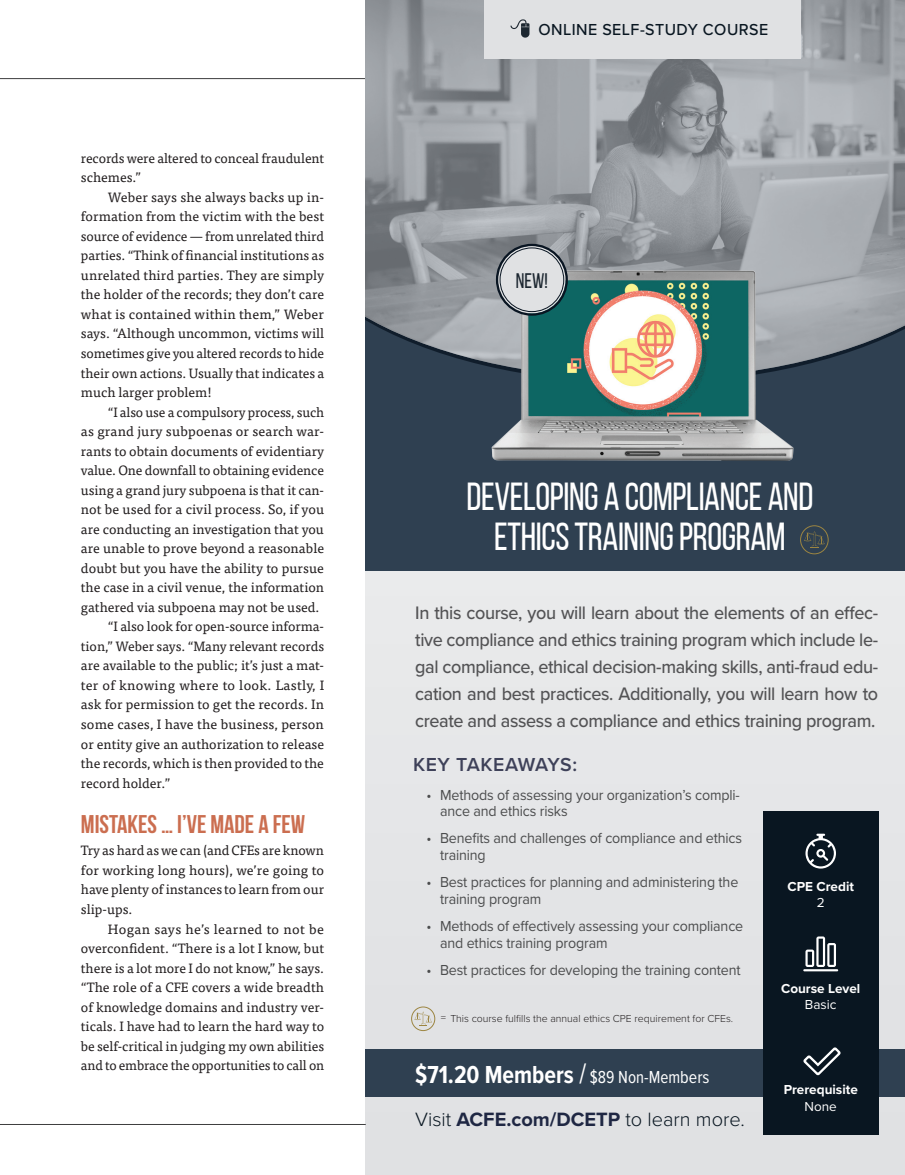
<style>
.page{position:relative;width:905px;height:1175px;background:#fff}
.page>*{position:absolute;margin:0;border:0;box-sizing:border-box;transform-origin:0 0}
.t1{font:39px/40.5px "Bebas Neue";letter-spacing:-.01em;color:#fff;text-align:center}
.t2{font:700 25.5px "Bebas Neue";color:#cb6e50}
.t3{font:21px "Bebas Neue";color:#1c2630}
.t4{font:300 19.95px "Proxima Nova";color:#091621}
.t5{font:600 19.5px "Proxima Nova";letter-spacing:.02em;color:#3e4159}
.t6{font:500 18.75px/27px "Proxima Nova";letter-spacing:-.02em;color:#535355;text-align:justify;scale:.96 1}
.t7{font:18px "Proxima Nova Cond";color:#fff;scale:.95 1}
.t8{font:500 16.5px "Proxima Nova";letter-spacing:.03em;color:#091621}
.t9{font:15px/16.5px "Proxima Nova";letter-spacing:-.01em;color:#4b4c4d;scale:.95 1}
.t10{font:13.5px/19.5px "Tisa Pro";color:#231f20;text-align:justify}
.t11{font:13.5px "Tisa Pro";letter-spacing:.025em;color:#231f20}
.t12{font:700 13.5px "Proxima Nova";color:#fff}
.t13{font:13.5px "Proxima Nova";color:#fff}
.t14{font:300 10.5px "Proxima Nova";color:#231f20}
.s1{font-weight:700;font-size:25.5px}
.s2{font-size:28.5px}
.s3{font-weight:700;color:#1f2743}
</style>
<div class="page">
<hr style="left:0;top:78px;width:904px;height:1px;background:#3e3e3f">
<div style="left:366px;top:0;width:538px;height:1174px;background:#e5e6e8"></div>
<div style="left:366px;top:1048px;width:538px;height:48px;background:#2f4051"></div>
<div style="left:366px;top:0;width:538px;height:570px;background:#2f4051"></div>
<div style="left:763px;top:811px;width:115px;height:324px;background:#091621"></div>
<img style="left:366px;top:0;width:538px;height:366px">
<img style="left:484px;top:258px;width:315px;height:203px">
<div style="left:498px;top:246px;width:67px;height:67px;background:#e0e1e3;border-radius:50%"></div>
<div style="left:496px;top:244px;width:72px;height:72px;border:2px solid #091522;border-radius:50%"></div>
<div style="left:499px;top:247px;width:65px;height:65px;border:1px solid #091522;border-radius:50%"></div>
<svg style="left:805px;top:833px;width:31px;height:35px"></svg>
<svg style="left:803px;top:1047px;width:37px;height:28px"></svg>
<hr style="left:803px;top:969px;width:35px;height:2px;background:#fff">
<svg style="left:805px;top:936px;width:31px;height:31px"></svg>
<div style="left:484px;top:0;width:316px;height:58px;background:#e0e1e3"></div>
<img style="left:510px;top:19px;width:20px;height:19px">
<div style="left:800px;top:525px;width:28px;height:29px;border:1px solid #9c8541;border-radius:50%"></div>
<svg style="left:803px;top:531px;width:21px;height:17px"></svg>
<div style="left:411px;top:1006px;width:24px;height:24px;border:1px solid #9c8541;border-radius:50%"></div>
<svg style="left:414px;top:1011px;width:18px;height:15px"></svg>
<hr style="left:0;top:1124px;width:366px;height:1px;background:#3e3e3f">
<p class="t10" style="left:81px;top:147px;width:245px">records were altered to conceal fraudulent schemes.”</p>
<p class="t10" style="left:81px;top:186px;width:245px;text-indent:27px">Weber says she always backs up in&shy;formation from the victim with the best source of evidence — from unrelated third parties. “Think of financial institutions as unrelated third parties. They are simply the holder of the records; they don’t care what is contained within them,” Weber says. “Although uncommon, victims will sometimes give you altered records to hide their own actions. Usually that indicates a much larger problem!</p>
<p class="t10" style="left:108px;top:401px;width:218px">“I also use a compulsory process, such</p>
<p class="t10" style="left:81px;top:421px;width:245px">as grand jury subpoenas or search war-</p>
<p class="t10" style="left:81px;top:440px;width:245px">rants to obtain documents of evidentiary</p>
<p class="t10" style="left:81px;top:460px;width:244px">value. One downfall to obtaining evidence</p>
<p class="t10" style="left:81px;top:479px;width:245px">using a grand jury subpoena is that it can-</p>
<p class="t10" style="left:81px;top:499px;width:245px">not be used for a civil process. So, if you</p>
<p class="t10" style="left:81px;top:518px;width:244px">are conducting an investigation that you</p>
<p class="t10" style="left:81px;top:538px;width:245px">are unable to prove beyond a reasonable</p>
<p class="t10" style="left:81px;top:557px;width:244px">doubt but you have the ability to pursue</p>
<p class="t10" style="left:81px;top:577px;width:245px">the case in a civil venue, the information</p>
<p class="t10" style="left:81px;top:596px;width:240px">gathered via subpoena may not be used.</p>
<p class="t10" style="left:108px;top:616px;width:218px">“I also look for open-source informa-</p>
<p class="t10" style="left:81px;top:635px;width:245px">tion,” Weber says. “Many relevant records</p>
<p class="t10" style="left:81px;top:655px;width:245px">are available to the public; it’s just a mat-</p>
<p class="t11" style="left:81px;top:675px;width:245px">ter of knowing where to look. Lastly, I</p>
<p class="t10" style="left:81px;top:694px;width:245px">ask for permission to get the records. In</p>
<p class="t10" style="left:81px;top:713px;width:244px">some cases, I have the business, person</p>
<p class="t10" style="left:81px;top:733px;width:245px">or entity give an authorization to release</p>
<p class="t10" style="left:81px;top:752px;width:244px">the records, which is then provided to the</p>
<p class="t10" style="left:81px;top:772px;width:91px">record holder.”</p>
<h2 class="t2" style="left:81px;top:809px;width:226px">MISTAKES … I’VE MADE A FEW</h2>
<p class="t10" style="left:81px;top:840px;width:245px">Try as hard as we can (and CFEs are known for working long hours), we’re going to have plenty of instances to learn from our slip-ups.</p>
<p class="t10" style="left:81px;top:918px;width:245px;text-indent:27px">Hogan says he’s learned to not be overconfident. “There is a lot I know, but there is a lot more I do not know,” he says. “The role of a CFE covers a wide breadth of knowledge domains and industry ver&shy;ticals. I have had to learn the hard way to be self-critical in judging my own abilities and to embrace the opportunities to call on</p>
<p class="t8" style="left:538px;top:17px;width:231px">ONLINE SELF-STUDY COURSE</p>
<h3 class="t3" style="left:516px;top:269px;width:34px">NEW!</h3>
<h1 class="t1" style="left:466px;top:476px;width:348px">DEVELOPING A COMPLIANCE AND<br>ETHICS TRAINING PROGRAM</h1>
<p class="t6" style="left:415px;top:598px;width:484px">In this course, you will learn about the elements of an effec&shy;tive compliance and ethics training program which include le&shy;gal compliance, ethical decision-making skills, anti-fraud edu&shy;cation and best practices. Additionally, you will learn how to create and assess a compliance and ethics training program.</p>
<h3 class="t5" style="left:413px;top:749px;width:166px">KEY TAKEAWAYS:</h3>
<p class="t9" style="left:440px;top:785px;width:317px;text-indent:-13px">• Methods of assessing your organization’s compli&shy;ance and ethics risks</p>
<p class="t9" style="left:440px;top:829px;width:319px;text-indent:-13px">• Benefits and challenges of compliance and ethics training</p>
<p class="t9" style="left:440px;top:873px;width:315px;text-indent:-13px">• Best practices for planning and administering the training program</p>
<p class="t9" style="left:440px;top:917px;width:321px;text-indent:-13px">• Methods of effectively assessing your compliance and ethics training program</p>
<p class="t9" style="left:426px;top:961px;width:332px">• Best practices for developing the training content</p>
<p class="t14" style="left:441px;top:1010px;width:294px">= This course fulfills the annual ethics CPE requirement for CFEs.</p>
<h3 class="t7" style="left:415px;top:1063px;width:311px"><span class="s1">$71.20 Members</span> <span class="s2">/</span> $89 Non-Members</h3>
<h3 class="t4" style="left:415px;top:1104px;width:331px">Visit <span class="s3">ACFE.com/DCETP</span> to learn more.</h3>
<p class="t12" style="left:787px;top:876px;width:68px">CPE Credit</p>
<p class="t13" style="left:816px;top:892px;width:9px">2</p>
<p class="t12" style="left:781px;top:978px;width:81px">Course Level</p>
<p class="t13" style="left:804px;top:994px;width:33px">Basic</p>
<p class="t12" style="left:783px;top:1079px;width:76px">Prerequisite</p>
<p class="t13" style="left:804px;top:1096px;width:34px">None</p>
</div>
